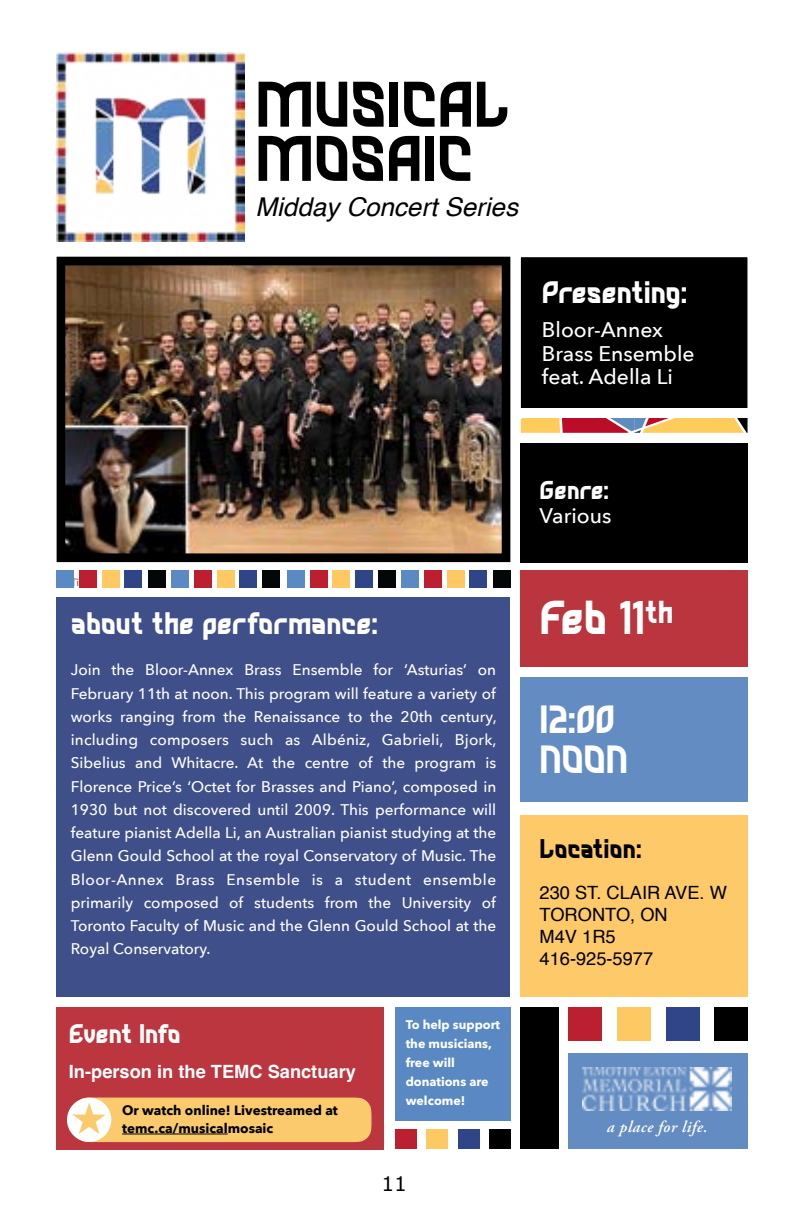
<style>
.page{position:relative;width:792px;height:1224px;background:#fff}
.page>*{position:absolute;margin:0;border:0;box-sizing:border-box;transform-origin:0 0}
.t1{font:800 59.6px/54.2px "Mandorlato";color:#000}
.t2{font:800 44.2px "Mandorlato";color:#fff}
.t3{font:800 36.6px/39.8px "Mandorlato";color:#fff}
.t4{font:800 28.8px "Mandorlato";letter-spacing:-.01em;color:#fff}
.t5{font:italic 26px "Helvetica";color:#000}
.t6{font:800 25px "Mandorlato";color:#000}
.t7{font:800 25px "Mandorlato";letter-spacing:-.03em;color:#fff}
.t8{font:800 24px "Mandorlato";letter-spacing:-.005em;color:#fff}
.t9{font:500 21.2px/23px "Avenir Next";color:#fff}
.t10{font:20px "Verdana";color:#000}
.t11{font:18.2px/22.2px "Helvetica";color:#000}
.t12{font:700 18.2px "Helvetica";color:#fff}
.t13{font:italic 600 16.4px "Adobe Garamond Pro";letter-spacing:.03em;color:#fff}
.t14{font:500 15.4px/23.2px "Avenir Next";color:#fff;text-align:justify}
.t15{font:700 13.4px/18.2px "Avenir Next";color:#000}
.t16{font:700 12.4px/19px "Avenir Next";color:#fff}
.s1{font-family:"Final Frontier Old Style";font-weight:400;font-size:48px}
</style>
<div class="page">
<div style="left:520px;top:570px;width:228px;height:96px;background:#bb353e"></div>
<img style="left:67px;top:267px;width:433px;height:285px">
<div style="left:57px;top:257px;width:453px;height:305px;border:9px solid #000"></div>
<img style="left:57px;top:53px;width:188px;height:188px">
<svg style="left:521px;top:418px;width:227px;height:15px;background:#d79362"></svg>
<div style="left:57px;top:597px;width:453px;height:400px;background:#3f4f8a"></div>
<div style="left:520px;top:677px;width:228px;height:125px;background:#638cc2"></div>
<div style="left:520px;top:815px;width:228px;height:182px;background:#fec969"></div>
<div style="left:520px;top:443px;width:228px;height:119px;background:#000"></div>
<div style="left:568px;top:1054px;width:180px;height:95px;background:#638cc2"></div>
<img style="left:583px;top:1068px;width:149px;height:42px">
<div style="left:520px;top:257px;width:228px;height:152px;background:#000"></div>
<div style="left:520px;top:256px;width:228px;height:154px;border:1px solid #fff"></div>
<div style="left:520px;top:408px;width:228px;height:10px;background:#fff"></div>
<div style="left:520px;top:1007px;width:38px;height:142px;background:#000"></div>
<div style="left:715px;top:1008px;width:33px;height:33px;background:#000"></div>
<div style="left:618px;top:1008px;width:33px;height:33px;background:#fec963"></div>
<div style="left:666px;top:1008px;width:34px;height:33px;background:#2f4587"></div>
<div style="left:569px;top:1008px;width:33px;height:33px;background:#bc2030"></div>
<div style="left:57px;top:1007px;width:327px;height:143px;background:#bb363e"></div>
<div style="left:395px;top:1007px;width:115px;height:114px;background:#5988c2"></div>
<div style="left:57px;top:570px;width:17px;height:18px;background:#5a89c3"></div>
<div style="left:148px;top:570px;width:18px;height:18px;background:#040707"></div>
<div style="left:102px;top:570px;width:18px;height:18px;background:#fec963"></div>
<div style="left:125px;top:570px;width:17px;height:18px;background:#2f4587"></div>
<div style="left:79px;top:570px;width:18px;height:18px;background:#bc2030"></div>
<div style="left:171px;top:570px;width:18px;height:18px;background:#5a89c3"></div>
<div style="left:262px;top:570px;width:18px;height:18px;background:#040707"></div>
<div style="left:217px;top:570px;width:17px;height:18px;background:#fec963"></div>
<div style="left:239px;top:570px;width:18px;height:18px;background:#2f4587"></div>
<div style="left:194px;top:570px;width:18px;height:18px;background:#bc2030"></div>
<div style="left:287px;top:570px;width:18px;height:18px;background:#5a89c3"></div>
<div style="left:378px;top:570px;width:18px;height:18px;background:#040707"></div>
<div style="left:332px;top:570px;width:18px;height:18px;background:#fec963"></div>
<div style="left:355px;top:570px;width:18px;height:18px;background:#2f4587"></div>
<div style="left:310px;top:570px;width:17px;height:18px;background:#bc2030"></div>
<div style="left:401px;top:570px;width:18px;height:18px;background:#5a89c3"></div>
<div style="left:493px;top:570px;width:17px;height:18px;background:#040707"></div>
<div style="left:447px;top:570px;width:18px;height:18px;background:#fec963"></div>
<div style="left:469px;top:570px;width:18px;height:18px;background:#2f4587"></div>
<div style="left:424px;top:570px;width:18px;height:18px;background:#bc2030"></div>
<div style="left:489px;top:1129px;width:21px;height:20px;background:#000"></div>
<div style="left:426px;top:1129px;width:22px;height:20px;background:#fec963"></div>
<div style="left:458px;top:1129px;width:21px;height:20px;background:#2f4587"></div>
<div style="left:395px;top:1129px;width:21px;height:20px;background:#bc2030"></div>
<svg style="left:67px;top:1098px;width:304px;height:44px;background:#f7ca78"></svg>
<h1 class="t1" style="left:256px;top:76px;width:256px">MUSICAL<br>MOSAIC</h1>
<h3 class="t5" style="left:256px;top:186px;width:264px">Midday Concert Series</h3>
<h3 class="t4" style="left:542px;top:271px;width:147px">Presenting:</h3>
<h3 class="t9" style="left:542px;top:318px;width:154px">Bloor-Annex<br>Brass Ensemble feat. Adella Li</h3>
<h3 class="t4" style="left:71px;top:602px;width:309px">about the performance:</h3>
<p class="t14" style="left:71px;top:658px;width:427px">Join the Bloor-Annex Brass Ensemble for ‘Asturias’ on February 11th at noon. This program will feature a variety of works ranging from the Renaissance to the 20th century, including composers such as Albéniz, Gabrieli, Bjork, Sibelius and Whitacre. At the centre of the program is Florence Price’s ‘Octet for Brasses and Piano’, composed in 1930 but not discovered until 2009. This performance will feature pianist Adella Li, an Australian pianist studying at the Glenn Gould School at the royal Conservatory of Music. The Bloor-Annex Brass Ensemble is a student ensemble primarily composed of students from the University of Toronto Faculty of Music and the Glenn Gould School at the Royal Conservatory.</p>
<h3 class="t7" style="left:69px;top:1015px;width:113px">Event Info</h3>
<p class="t12" style="left:69px;top:1060px;width:289px">In-person in the TEMC Sanctuary</p>
<p class="t15" style="left:122px;top:1101px;width:217px">Or watch online! Livestreamed at temc.ca/musicalmosaic</p>
<p class="t16" style="left:406px;top:1015px;width:96px">To help support the musicians, free will donations are welcome!</p>
<p class="t10" style="left:382px;top:1170px;width:27px">11</p>
<h3 class="t8" style="left:540px;top:472px;width:71px">Genre:</h3>
<h3 class="t9" style="left:540px;top:504px;width:73px">Various</h3>
<h2 class="t2" style="left:540px;top:585px;width:135px">Feb <span class="s1">11</span><sup>th</sup></h2>
<h3 class="t3" style="left:540px;top:699px;width:90px">I2:00<br>NOON</h3>
<h3 class="t6" style="left:540px;top:831px;width:104px">Location:</h3>
<p class="t11" style="left:540px;top:882px;width:189px">230 ST. CLAIR AVE. W<br>TORONTO, ON<br>M4V 1R5<br>416-925-5977</p>
<p class="t13" style="left:607px;top:1118px;width:102px">a place for life.</p>
</div>
